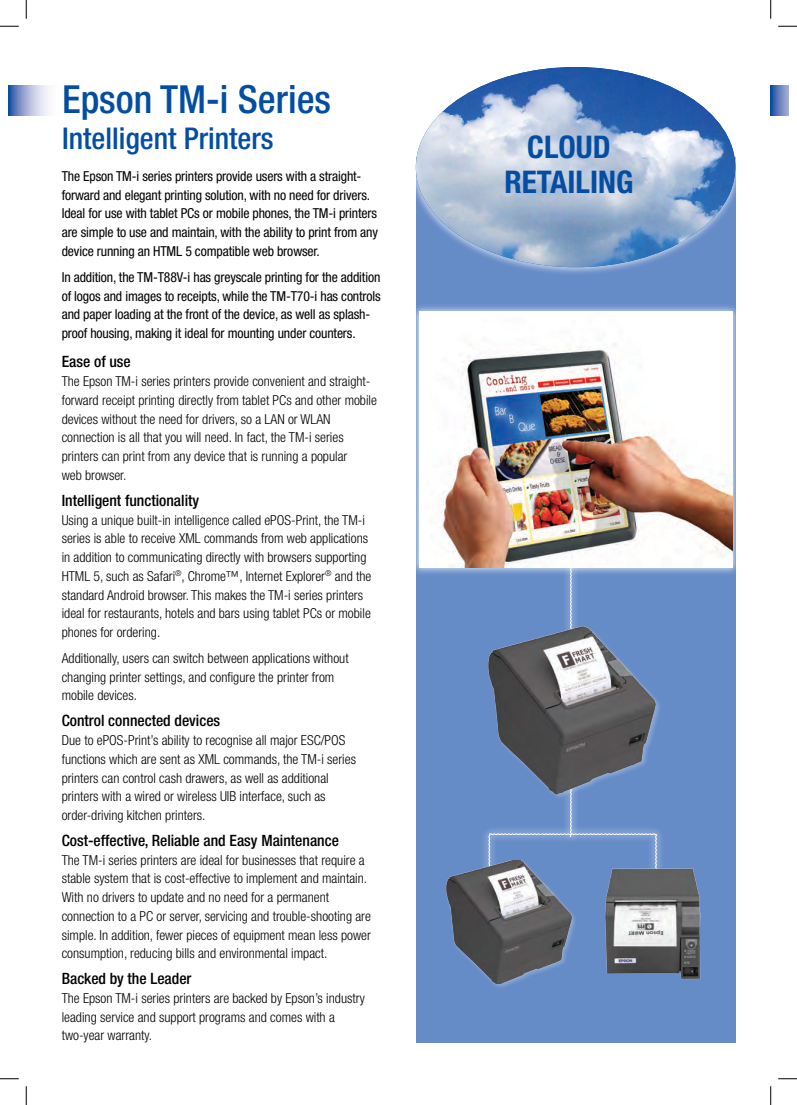
<style>
.page{position:relative;width:797px;height:1105px;background:#fff}
.page>*{position:absolute;margin:0;border:0;box-sizing:border-box;transform-origin:0 0}
.t1{font:500 condensed 38.75px "Helvetica Neue LT Std";color:#034ea2}
.t2{font:700 condensed 31.25px/35px "Helvetica Neue LT Std";color:#034ea2;text-align:center}
.t3{font:500 condensed 30px "Helvetica Neue LT Std";color:#034ea2}
.t4{font:500 condensed 15.62px "Helvetica Neue";color:#000}
.t5{font:300 condensed 13.75px/18.8px "Helvetica Neue";color:#000}
.t6{font:condensed 13.75px/18.8px "Helvetica Neue";letter-spacing:-.01em;color:#000}
</style>
<div class="page">
<div style="left:416px;top:157px;width:319px;height:886px;background:#668cc8"></div>
<svg style="left:9px;top:85px;width:39px;height:31px"></svg>
<svg style="left:770px;top:85px;width:18px;height:31px"></svg>
<div style="left:407px;top:59px;width:336px;height:216px;background:#fff;opacity:.75"></div>
<img style="left:416px;top:67px;width:319px;height:200px">
<div style="left:411px;top:303px;width:330px;height:273px;background:#fff;opacity:.75"></div>
<img style="left:419px;top:311px;width:313px;height:256px">
<div style="left:562px;top:556px;width:17px;height:94px;background:#fff;opacity:.75"></div>
<svg style="left:570px;top:563px;width:1px;height:57px"></svg>
<div style="left:481px;top:827px;width:17px;height:52px;background:#7295cc"></div>
<div style="left:647px;top:827px;width:17px;height:52px;background:#fff;opacity:.75"></div>
<svg style="left:488px;top:801px;width:168px;height:63px"></svg>
<img style="left:488px;top:620px;width:171px;height:181px">
<div style="left:444px;top:859px;width:134px;height:130px;background:#fff;opacity:.25"></div>
<img style="left:444px;top:861px;width:134px;height:122px">
<img style="left:605px;top:864px;width:96px;height:116px">
<svg style="left:0;top:25px;width:19px;height:2px"></svg>
<svg style="left:778px;top:25px;width:19px;height:2px"></svg>
<svg style="left:0;top:1078px;width:19px;height:1px"></svg>
<svg style="left:778px;top:1078px;width:19px;height:1px"></svg>
<svg style="left:25px;top:0;width:2px;height:19px"></svg>
<svg style="left:25px;top:1086px;width:2px;height:19px"></svg>
<svg style="left:770px;top:0;width:1px;height:19px"></svg>
<svg style="left:770px;top:1086px;width:1px;height:19px"></svg>
<h1 class="t1" style="left:62px;top:76px;width:271px">Epson TM-i Series</h1>
<h3 class="t3" style="left:62px;top:121px;width:213px">Intelligent Printers</h3>
<p class="t6" style="left:62px;top:167px;width:318px">The Epson TM-i series printers provide users with a straight&shy;forward and elegant printing solution, with no need for drivers.<br>Ideal for use with tablet PCs or mobile phones, the TM-i printers are simple to use and maintain, with the ability to print from any device running an HTML 5 compatible web browser.</p>
<p class="t6" style="left:62px;top:267px;width:320px">In addition, the TM-T88V-i has greyscale printing for the addition of logos and images to receipts, while the TM-T70-i has controls and paper loading at the front of the device, as well as splash&shy;proof housing, making it ideal for mounting under counters.</p>
<p class="t4" style="left:62px;top:353px;width:71px">Ease of use</p>
<p class="t5" style="left:62px;top:372px;width:317px">The Epson TM-i series printers provide convenient and straight&shy;forward receipt printing directly from tablet PCs and other mobile devices without the need for drivers, so a LAN or WLAN connection is all that you will need. In fact, the TM-i series printers can print from any device that is running a popular<br>web browser.</p>
<p class="t4" style="left:62px;top:491px;width:139px">Intelligent functionality</p>
<p class="t5" style="left:62px;top:510px;width:311px">Using a unique built-in intelligence called ePOS-Print, the TM-i series is able to receive XML commands from web applications in addition to communicating directly with browsers supporting HTML 5, such as Safari<sup>®</sup>, Chrome™, Internet Explorer<sup>®</sup> and the standard Android browser. This makes the TM-i series printers ideal for restaurants, hotels and bars using tablet PCs or mobile phones for ordering.</p>
<p class="t5" style="left:62px;top:649px;width:288px">Additionally, users can switch between applications without changing printer settings, and configure the printer from mobile devices.</p>
<p class="t4" style="left:62px;top:711px;width:160px">Control connected devices</p>
<p class="t5" style="left:62px;top:731px;width:296px">Due to ePOS-Print’s ability to recognise all major ESC/POS functions which are sent as XML commands, the TM-i series printers can control cash drawers, as well as additional printers with a wired or wireless UIB interface, such as order-driving kitchen printers.</p>
<p class="t4" style="left:62px;top:831px;width:279px">Cost-effective, Reliable and Easy Maintenance</p>
<p class="t5" style="left:62px;top:850px;width:311px">The TM-i series printers are ideal for businesses that require a stable system that is cost-effective to implement and maintain.<br>With no drivers to update and no need for a permanent connection to a PC or server, servicing and trouble-shooting are simple. In addition, fewer pieces of equipment mean less power consumption, reducing bills and environmental impact.</p>
<p class="t4" style="left:62px;top:969px;width:131px">Backed by the Leader</p>
<p class="t5" style="left:62px;top:988px;width:305px">The Epson TM-i series printers are backed by Epson’s industry leading service and support programs and comes with a two-year warranty.</p>
<h2 class="t2" style="left:504px;top:129px;width:130px">CLOUD<br>RETAILING</h2>
</div>
